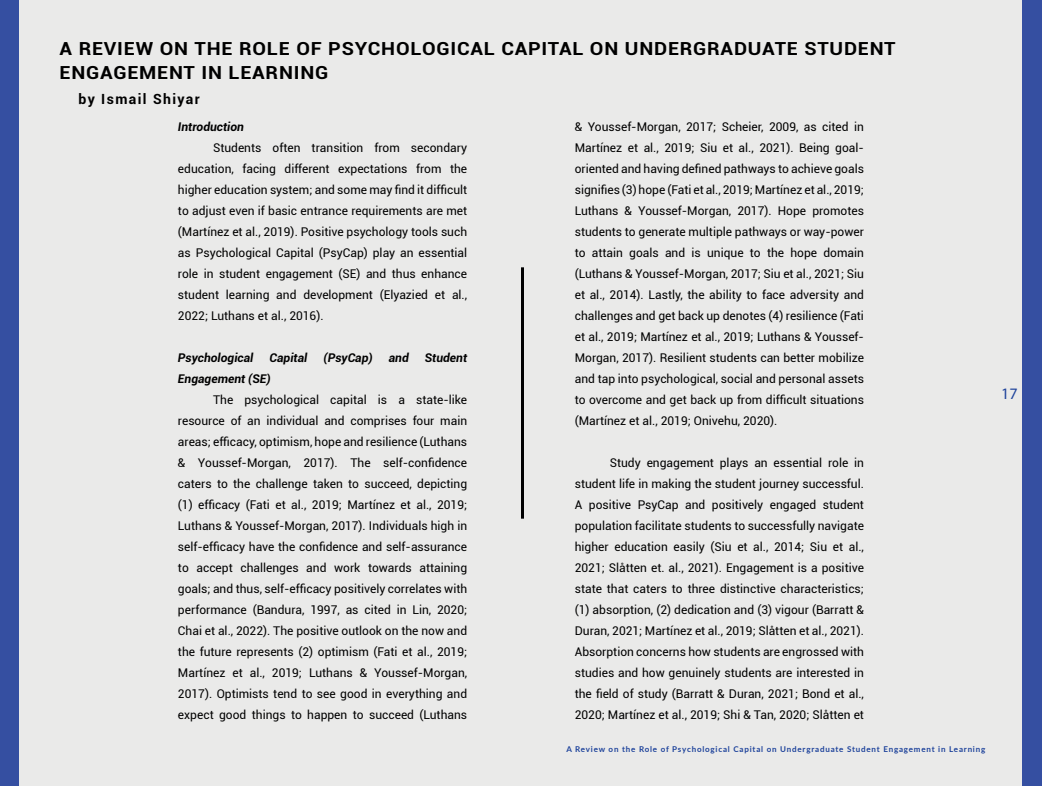
<style>
.page{position:relative;width:1042px;height:786px;background:#fff}
.page>*{position:absolute;margin:0;border:0;box-sizing:border-box;transform-origin:0 0}
.t1{font:700 18px/24px "Roboto";letter-spacing:.04em;color:#000;scale:1.1 1}
.t2{font:16px "Myriad Pro";color:#1e439b}
.t3{font:700 14px "Roboto";letter-spacing:.1em;color:#000}
.t4{font:12px/21px "Roboto";color:#000;text-align:justify}
.t5{font:italic 700 12px "Roboto";color:#000}
.t6{font:700 8px "Lato";letter-spacing:.1em;color:#1e439b}
</style>
<div class="page">
<div style="left:0;top:0;width:1041px;height:785px;background:#354fa1"></div>
<div style="left:19px;top:0;width:1002px;height:785px;background:#eaeae9"></div>
<hr style="left:521px;top:267px;width:3px;height:251px;background:#000">
<h1 class="t1" style="left:60px;top:38px;width:761px">A REVIEW ON THE ROLE OF PSYCHOLOGICAL CAPITAL ON UNDERGRADUATE STUDENT<br>ENGAGEMENT IN LEARNING</h1>
<p class="t3" style="left:79px;top:93px;width:123px">by Ismail Shiyar</p>
<p class="t5" style="left:178px;top:121px;width:67px">Introduction</p>
<p class="t4" style="left:178px;top:136px;width:290px;text-indent:35px">Students often transition from secondary education, facing different expectations from the higher education system; and some may find it difficult to adjust even if basic entrance requirements are met (Martínez et al., 2019). Positive psychology tools such as Psychological Capital (PsyCap) play an essential role in student engagement (SE) and thus enhance student learning and development (Elyazied et al., 2022; Luthans et al., 2016).</p>
<p class="t5" style="left:178px;top:352px;width:77px">Psychological</p>
<p class="t5" style="left:269px;top:352px;width:39px">Capital</p>
<p class="t5" style="left:323px;top:352px;width:51px">(PsyCap)</p>
<p class="t5" style="left:388px;top:352px;width:21px">and</p>
<p class="t5" style="left:424px;top:352px;width:44px">Student</p>
<p class="t5" style="left:178px;top:373px;width:94px">Engagement (SE)</p>
<p class="t4" style="left:178px;top:388px;width:290px;text-indent:35px">The psychological capital is a state-like resource of an individual and comprises four main areas; efficacy, optimism, hope and resilience (Luthans &amp; Youssef-Morgan, 2017). The self-confidence caters to the challenge taken to succeed, depicting (1) efficacy (Fati et al., 2019; Martínez et al., 2019; Luthans &amp; Youssef-Morgan, 2017). Individuals high in self-efficacy have the confidence and self-assurance to accept challenges and work towards attaining goals; and thus, self-efficacy positively correlates with performance (Bandura, 1997, as cited in Lin, 2020; Chai et al., 2022). The positive outlook on the now and the future represents (2) optimism (Fati et al., 2019; Martínez et al., 2019; Luthans &amp; Youssef-Morgan, 2017). Optimists tend to see good in everything and expect good things to happen to succeed (Luthans</p>
<p class="t4" style="left:574px;top:115px;width:290px">&amp; Youssef-Morgan, 2017; Scheier, 2009, as cited in Martínez et al., 2019; Siu et al., 2021). Being goal&shy;oriented and having defined pathways to achieve goals signifies (3) hope (Fati et al., 2019; Martínez et al., 2019; Luthans &amp; Youssef-Morgan, 2017). Hope promotes students to generate multiple pathways or way-power to attain goals and is unique to the hope domain (Luthans &amp; Youssef-Morgan, 2017; Siu et al., 2021; Siu et al., 2014). Lastly, the ability to face adversity and challenges and get back up denotes (4) resilience (Fati et al., 2019; Martínez et al., 2019; Luthans &amp; Youssef-Morgan, 2017). Resilient students can better mobilize and tap into psychological, social and personal assets to overcome and get back up from difficult situations (Martínez et al., 2019; Onivehu, 2020).</p>
<p class="t4" style="left:574px;top:451px;width:290px;text-indent:35px">Study engagement plays an essential role in student life in making the student journey successful.<br>A positive PsyCap and positively engaged student population facilitate students to successfully navigate higher education easily (Siu et al., 2014; Siu et al., 2021; Slåtten et. al., 2021). Engagement is a positive state that caters to three distinctive characteristics; (1) absorption, (2) dedication and (3) vigour (Barratt &amp; Duran, 2021; Martínez et al., 2019; Slåtten et al., 2021).<br>Absorption concerns how students are engrossed with studies and how genuinely students are interested in the field of study (Barratt &amp; Duran, 2021; Bond et al., 2020; Martínez et al., 2019; Shi &amp; Tan, 2020; Slåtten et</p>
<p class="t6" style="left:566px;top:745px;width:420px">A Review on the Role of Psychological Capital on Undergraduate Student Engagement in Learning</p>
<h2 class="t2" style="left:1000px;top:383px;width:18px">17</h2>
</div>
